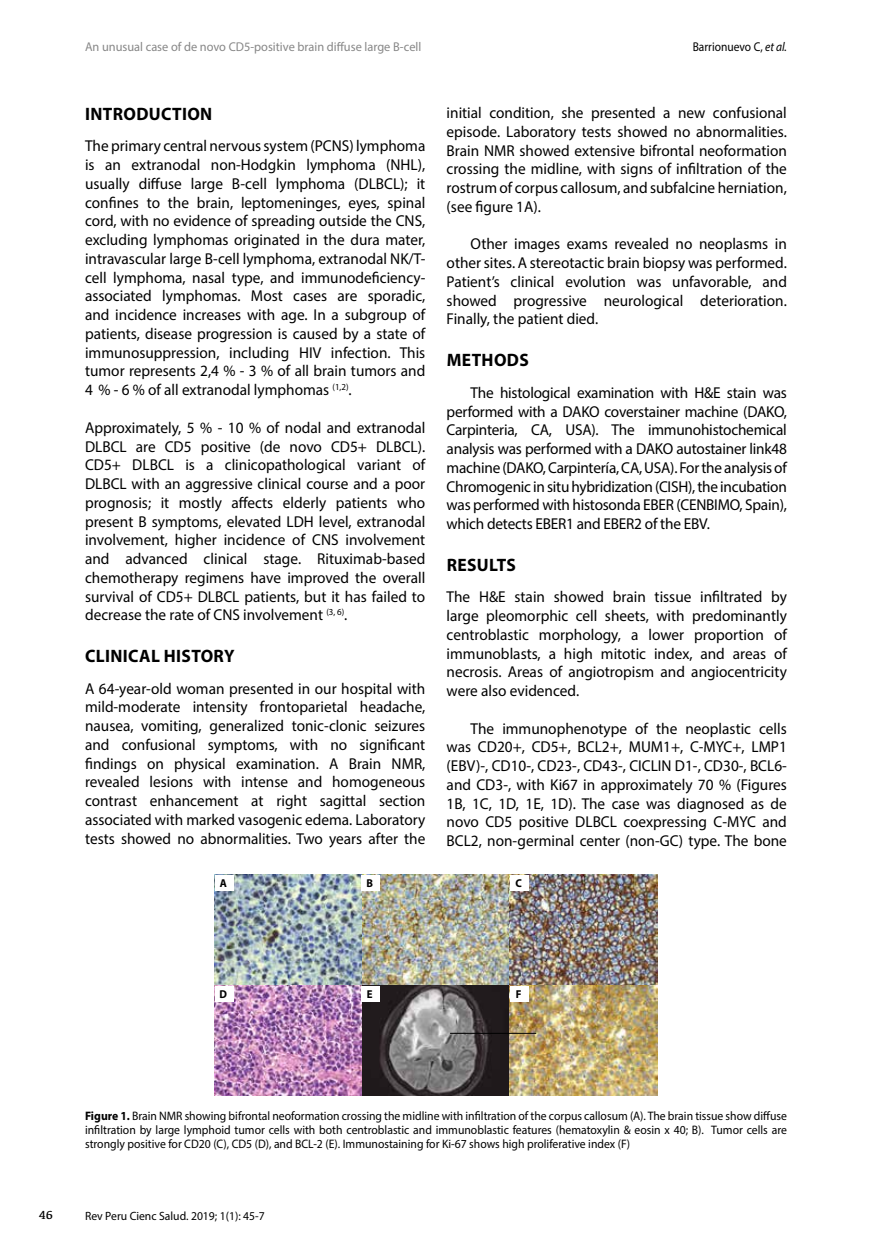
<style>
.page{position:relative;width:872px;height:1255px;background:#fff}
.page>*{position:absolute;margin:0;border:0;box-sizing:border-box;transform-origin:0 0}
.t1{font:700 18px "Myriad Pro";letter-spacing:.02em;color:#000}
.t2{font:15.75px/18.8px "Myriad Pro";color:#000;text-align:justify}
.t3{font:12.75px "Myriad Pro";color:#878787}
.t4{font:12.75px "Myriad Pro";color:#000;scale:.9 1}
.t5{font:12.3px/14.1px "Myriad Pro";color:#000;text-align:justify;scale:.95 1}
.t6{font:12px "Myriad Pro";color:#000}
.t7{font:12px "Kefa";color:#000}
.t8{font:700 11.4px "Myriad Pro";color:#000;scale:.95 1}
.s1{font-style:italic}
.s2{font-weight:700}
</style>
<div class="page">
<img style="left:214px;top:874px;width:443px;height:221px">
<div style="left:361px;top:875px;width:19px;height:15px;background:#fff"></div>
<div style="left:214px;top:875px;width:19px;height:15px;background:#fff"></div>
<div style="left:510px;top:875px;width:19px;height:15px;background:#fff"></div>
<div style="left:361px;top:985px;width:19px;height:16px;background:#fff"></div>
<div style="left:214px;top:985px;width:19px;height:16px;background:#fff"></div>
<div style="left:510px;top:985px;width:19px;height:16px;background:#fff"></div>
<hr style="left:450px;top:1032px;width:86px;height:1px;background:#000">
<p class="t3" style="left:85px;top:39px;width:338px">An unusual case of de novo CD5-positive brain diffuse large B-cell</p>
<p class="t4" style="left:692px;top:39px;width:106px">Barrionuevo C, <span class="s1">et al.</span></p>
<p class="t1" style="left:85px;top:102px;width:129px">INTRODUCTION</p>
<p class="t2" style="left:85px;top:136px;width:342px">The primary central nervous system (PCNS) lymphoma is an extranodal non-Hodgkin lymphoma (NHL), usually diffuse large B-cell lymphoma (DLBCL); it confines to the brain, leptomeninges, eyes, spinal cord, with no evidence of spreading outside the CNS, excluding lymphomas originated in the dura mater, intravascular large B-cell lymphoma, extranodal NK/T&shy;cell lymphoma, nasal type, and immunodeficiency&shy;associated lymphomas. Most cases are sporadic, and incidence increases with age. In a subgroup of patients, disease progression is caused by a state of immunosuppression, including HIV infection. This tumor represents 2,4 % - 3 % of all brain tumors and 4 % - 6 % of all extranodal lymphomas <sup>(1,2)</sup>.</p>
<p class="t2" style="left:85px;top:418px;width:342px">Approximately, 5 % - 10 % of nodal and extranodal DLBCL are CD5 positive (de novo CD5+ DLBCL).<br>CD5+ DLBCL is a clinicopathological variant of DLBCL with an aggressive clinical course and a poor prognosis; it mostly affects elderly patients who present B symptoms, elevated LDH level, extranodal involvement, higher incidence of CNS involvement and advanced clinical stage. Rituximab-based chemotherapy regimens have improved the overall survival of CD5+ DLBCL patients, but it has failed to decrease the rate of CNS involvement <sup>(3,</sup> <sup>6)</sup>.</p>
<p class="t1" style="left:85px;top:644px;width:151px">CLINICAL HISTORY</p>
<p class="t2" style="left:85px;top:678px;width:342px">A 64-year-old woman presented in our hospital with mild-moderate intensity frontoparietal headache, nausea, vomiting, generalized tonic-clonic seizures and confusional symptoms, with no significant findings on physical examination. A Brain NMR, revealed lesions with intense and homogeneous contrast enhancement at right sagittal section associated with marked vasogenic edema. Laboratory tests showed no abnormalities. Two years after the</p>
<p class="t2" style="left:446px;top:103px;width:342px">initial condition, she presented a new confusional episode. Laboratory tests showed no abnormalities.<br>Brain NMR showed extensive bifrontal neoformation crossing the midline, with signs of infiltration of the rostrum of corpus callosum, and subfalcine herniation, (see figure 1A).</p>
<p class="t2" style="left:446px;top:234px;width:342px;text-indent:24px">Other images exams revealed no neoplasms in other sites. A stereotactic brain biopsy was performed.<br>Patient’s clinical evolution was unfavorable, and showed progressive neurological deterioration.<br>Finally, the patient died.</p>
<p class="t1" style="left:447px;top:348px;width:83px">METHODS</p>
<p class="t2" style="left:446px;top:383px;width:342px;text-indent:24px">The histological examination with H&amp;E stain was performed with a DAKO coverstainer machine (DAKO, Carpinteria, CA, USA). The immunohistochemical analysis was performed with a DAKO autostainer link48 machine (DAKO, Carpintería, CA, USA). For the analysis of Chromogenic in situ hybridization (CISH), the incubation was performed with histosonda EBER (CENBIMO, Spain), which detects EBER1 and EBER2 of the EBV.</p>
<p class="t1" style="left:447px;top:553px;width:71px">RESULTS</p>
<p class="t2" style="left:446px;top:587px;width:342px">The H&amp;E stain showed brain tissue infiltrated by large pleomorphic cell sheets, with predominantly centroblastic morphology, a lower proportion of immunoblasts, a high mitotic index, and areas of necrosis. Areas of angiotropism and angiocentricity were also evidenced.</p>
<p class="t2" style="left:446px;top:718px;width:342px;text-indent:24px">The immunophenotype of the neoplastic cells was CD20+, CD5+, BCL2+, MUM1+, C-MYC+, LMP1 (EBV)-, CD10-, CD23-, CD43-, CICLIN D1-, CD30-, BCL6- and CD3-, with Ki67 in approximately 70 % (Figures 1B, 1C, 1D, 1E, 1D). The case was diagnosed as de novo CD5 positive DLBCL coexpressing C-MYC and BCL2, non-germinal center (non-GC) type. The bone</p>
<p class="t8" style="left:220px;top:875px;width:9px">A</p>
<p class="t8" style="left:366px;top:875px;width:8px">B</p>
<p class="t8" style="left:515px;top:875px;width:8px">C</p>
<p class="t8" style="left:219px;top:986px;width:9px">D</p>
<p class="t8" style="left:367px;top:986px;width:8px">E</p>
<p class="t8" style="left:516px;top:986px;width:8px">F</p>
<p class="t5" style="left:85px;top:1108px;width:740px"><span class="s2">Figure 1.</span> Brain NMR showing bifrontal neoformation crossing the midline with infiltration of the corpus callosum (A). The brain tissue show diffuse infiltration by large lymphoid tumor cells with both centroblastic and immunoblastic features (hematoxylin &amp; eosin x 40; B). Tumor cells are strongly positive for CD20 (C), CD5 (D), and BCL-2 (E). Immunostaining for Ki-67 shows high proliferative index (F)</p>
<p class="t7" style="left:39px;top:1207px;width:16px">46</p>
<p class="t6" style="left:85px;top:1208px;width:181px">Rev Peru Cienc Salud. 2019; 1(1): 45-7</p>
</div>
